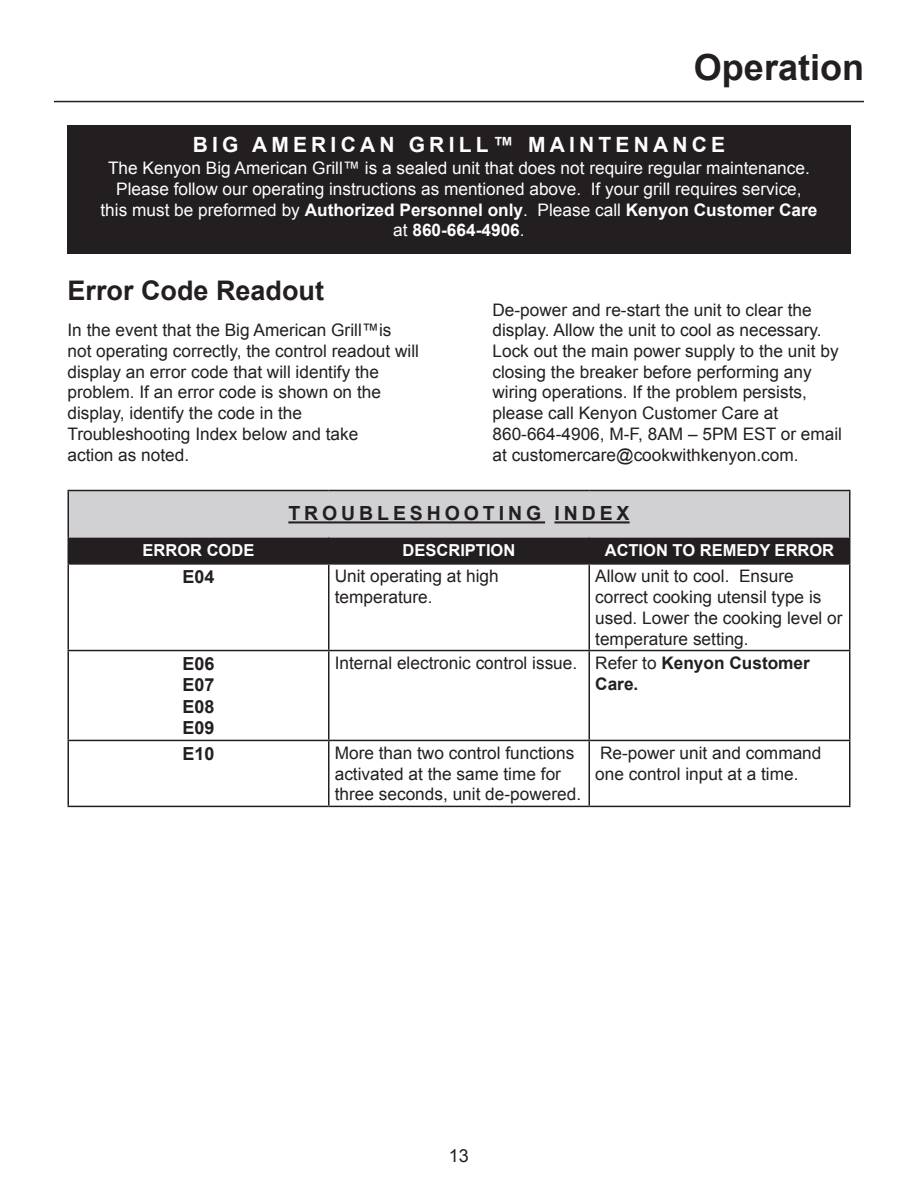
<style>
.page{position:relative;width:918px;height:1188px;background:#fff}
.page>*{position:absolute;margin:0;border:0;box-sizing:border-box;transform-origin:0 0}
.t1{font:700 36px "Arial";color:#231f20}
.t2{font:700 27px "Arial";color:#231f20}
.t3{font:700 21px "Arial";letter-spacing:.2em;color:#fff}
.t4{font:700 19.5px "Arial";letter-spacing:.2em;color:#231f20}
.t5{font:700 18px "Arial";color:#231f20}
.t6{font:18px "Arial";color:#231f20}
.t7{font:17.25px/20.7px "Arial";color:#231f20}
.t8{font:17.25px "Arial";color:#fff}
.t9{font:700 17.25px "Arial";color:#fff}
.t10{font:700 17.25px/20.7px "Arial";color:#231f20}
.t11{font:700 16.5px "Arial";color:#fff}
.s1{font-weight:400}
</style>
<div class="page">
<svg style="left:69px;top:491px;width:780px;height:72px;background:#919092"></svg>
<hr style="left:67px;top:563px;width:262px;height:2px;background:#231f20">
<hr style="left:329px;top:563px;width:260px;height:2px;background:#231f20">
<hr style="left:328px;top:565px;width:1px;height:85px;background:#231f20">
<hr style="left:589px;top:563px;width:262px;height:2px;background:#231f20">
<hr style="left:589px;top:565px;width:1px;height:85px;background:#231f20">
<hr style="left:67px;top:650px;width:262px;height:1px;background:#231f20">
<hr style="left:329px;top:650px;width:260px;height:1px;background:#231f20">
<hr style="left:328px;top:651px;width:1px;height:89px;background:#231f20">
<hr style="left:589px;top:650px;width:262px;height:1px;background:#231f20">
<hr style="left:589px;top:651px;width:1px;height:89px;background:#231f20">
<hr style="left:67px;top:740px;width:262px;height:1px;background:#231f20">
<hr style="left:329px;top:740px;width:260px;height:1px;background:#231f20">
<hr style="left:328px;top:741px;width:1px;height:65px;background:#231f20">
<hr style="left:589px;top:740px;width:262px;height:1px;background:#231f20">
<hr style="left:589px;top:741px;width:1px;height:65px;background:#231f20">
<hr style="left:67px;top:806px;width:262px;height:1px;background:#231f20">
<hr style="left:329px;top:806px;width:260px;height:1px;background:#231f20">
<hr style="left:589px;top:806px;width:262px;height:1px;background:#231f20">
<hr style="left:67px;top:490px;width:262px;height:1px;background:#231f20">
<hr style="left:67px;top:491px;width:2px;height:47px;background:#231f20">
<hr style="left:329px;top:490px;width:260px;height:1px;background:#231f20">
<hr style="left:589px;top:490px;width:262px;height:1px;background:#231f20">
<hr style="left:849px;top:491px;width:2px;height:47px;background:#231f20">
<hr style="left:67px;top:538px;width:2px;height:25px;background:#231f20">
<hr style="left:849px;top:538px;width:2px;height:25px;background:#231f20">
<hr style="left:67px;top:565px;width:2px;height:85px;background:#231f20">
<hr style="left:849px;top:565px;width:2px;height:85px;background:#231f20">
<hr style="left:67px;top:651px;width:2px;height:89px;background:#231f20">
<hr style="left:849px;top:651px;width:2px;height:89px;background:#231f20">
<hr style="left:67px;top:741px;width:2px;height:65px;background:#231f20">
<hr style="left:849px;top:741px;width:2px;height:65px;background:#231f20">
<hr style="left:288px;top:521px;width:257px;height:2px;background:#231f20">
<hr style="left:554px;top:521px;width:76px;height:2px;background:#231f20">
<div style="left:67px;top:125px;width:784px;height:128px;background:#231f20"></div>
<hr style="left:54px;top:101px;width:810px;height:1px;background:#231f20">
<p class="t1" style="left:694px;top:44px;width:172px">Operation</p>
<p class="t3" style="left:193px;top:131px;width:534px">BIG AMERICAN GRILL™ MAINTENANCE</p>
<p class="t8" style="left:108px;top:157px;width:703px">The Kenyon Big American Grill™ is a sealed unit that does not require regular maintenance.</p>
<p class="t8" style="left:116px;top:178px;width:687px">Please follow our operating instructions as mentioned above. If your grill requires service,</p>
<p class="t9" style="left:100px;top:198px;width:719px"><span class="s1">this must be preformed by</span> Authorized Personnel only<span class="s1">. Please call</span> Kenyon Customer Care</p>
<p class="t9" style="left:393px;top:219px;width:133px"><span class="s1">at</span> 860-664-4906<span class="s1">.</span></p>
<p class="t2" style="left:68px;top:273px;width:258px">Error Code Readout</p>
<p class="t7" style="left:68px;top:320px;width:353px">In the event that the Big American Grill™is not operating correctly, the control readout will display an error code that will identify the</p>
<p class="t7" style="left:68px;top:382px;width:315px">problem. If an error code is shown on the</p>
<p class="t7" style="left:68px;top:403px;width:236px">display, identify the code in the</p>
<p class="t7" style="left:68px;top:424px;width:292px">Troubleshooting Index below and take</p>
<p class="t7" style="left:68px;top:444px;width:123px">action as noted.</p>
<p class="t7" style="left:492px;top:299px;width:321px">De-power and re-start the unit to clear the</p>
<p class="t7" style="left:492px;top:320px;width:348px">display. Allow the unit to cool as necessary.<br>Lock out the main power supply to the unit by closing the breaker before performing any</p>
<p class="t7" style="left:492px;top:382px;width:316px">wiring operations. If the problem persists, please call Kenyon Customer Care at</p>
<p class="t7" style="left:492px;top:424px;width:351px">860-664-4906, M-F, 8AM – 5PM EST or email at customercare@cookwithkenyon.com.</p>
<p class="t4" style="left:288px;top:501px;width:343px">TROUBLESHOOTING INDEX</p>
<p class="t11" style="left:143px;top:539px;width:113px">ERROR CODE</p>
<p class="t11" style="left:403px;top:539px;width:114px">DESCRIPTION</p>
<p class="t11" style="left:605px;top:539px;width:231px">ACTION TO REMEDY ERROR</p>
<p class="t5" style="left:182px;top:565px;width:34px">E04</p>
<p class="t7" style="left:335px;top:566px;width:165px">Unit operating at high</p>
<p class="t7" style="left:335px;top:587px;width:99px">temperature.</p>
<p class="t7" style="left:595px;top:566px;width:249px">Allow unit to cool. Ensure correct cooking utensil type is used. Lower the cooking level or temperature setting.</p>
<p class="t5" style="left:182px;top:651px;width:34px">E06</p>
<p class="t5" style="left:182px;top:673px;width:34px">E07</p>
<p class="t5" style="left:182px;top:695px;width:34px">E08</p>
<p class="t5" style="left:182px;top:716px;width:34px">E09</p>
<p class="t7" style="left:335px;top:653px;width:244px">Internal electronic control issue.</p>
<p class="t10" style="left:595px;top:653px;width:216px"><span class="s1">Refer to</span> Kenyon Customer<br>Care.</p>
<p class="t5" style="left:182px;top:741px;width:34px">E10</p>
<p class="t7" style="left:335px;top:743px;width:248px">More than two control functions activated at the same time for three seconds, unit de-powered.</p>
<p class="t7" style="left:595px;top:743px;width:228px">Re-power unit and command one control input at a time.</p>
<p class="t6" style="left:449px;top:1144px;width:22px">13</p>
</div>
